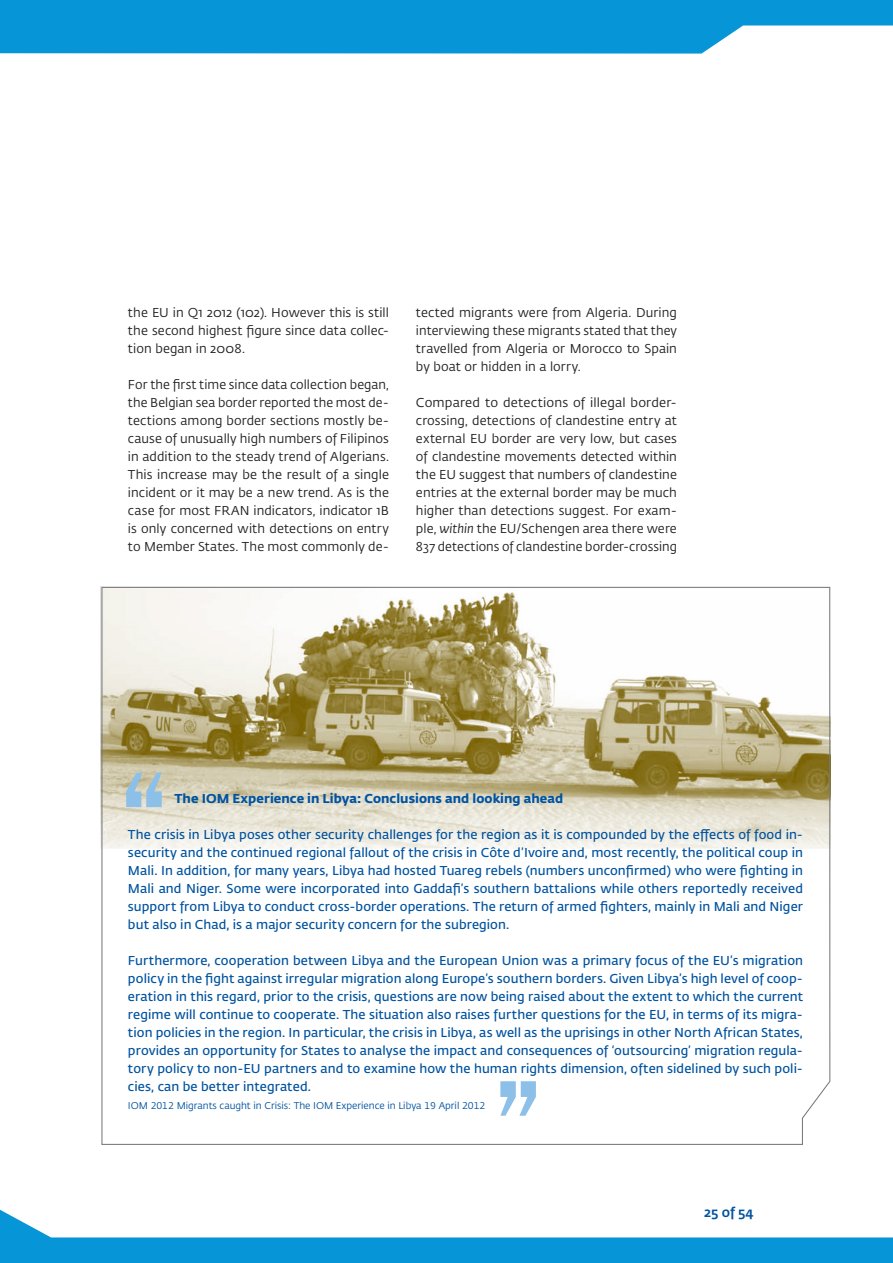
<style>
.page{position:relative;width:893px;height:1263px;background:#fff}
.page>*{position:absolute;margin:0;border:0;box-sizing:border-box;transform-origin:0 0}
.t1{font:500 13.5px "Fedra Sans Pro";color:#0153a0}
.t2{font:600 12.75px/18px "Fedra Sans Pro";letter-spacing:.005em;color:#0153a0;text-align:justify}
.t3{font:12.75px/18px "Fedra Sans Pro";letter-spacing:.005em;color:#231f20;text-align:justify}
.t4{font:700 12.75px "Fedra Sans Pro";letter-spacing:.005em;color:#0153a0}
.t5{font:9.75px "Fedra Sans Pro";letter-spacing:-.005em;color:#0153a0}
.s1{font-style:italic}
</style>
<div class="page">
<svg style="left:0;top:0;width:893px;height:54px;background:#21a1db"></svg>
<svg style="left:0;top:1209px;width:893px;height:54px"></svg>
<svg style="left:101px;top:586px;width:730px;height:559px"></svg>
<svg style="left:500px;top:1081px;width:36px;height:35px"></svg>
<svg style="left:126px;top:773px;width:36px;height:34px"></svg>
<p class="t3" style="left:128px;top:303px;width:262px">the EU in Q1 2012 (102). However this is still the second highest figure since data collec&shy;tion began in 2008.</p>
<p class="t3" style="left:128px;top:375px;width:263px">For the first time since data collection began, the Belgian sea border reported the most de&shy;tections among border sections mostly be&shy;cause of unusually high numbers of Filipinos in addition to the steady trend of Algerians.<br>This increase may be the result of a single incident or it may be a new trend. As is the case for most FRAN indicators, indicator 1B is only concerned with detections on entry to Member States. The most commonly de-</p>
<p class="t3" style="left:416px;top:303px;width:263px">tected migrants were from Algeria. During interviewing these migrants stated that they travelled from Algeria or Morocco to Spain by boat or hidden in a lorry.</p>
<p class="t3" style="left:416px;top:393px;width:263px">Compared to detections of illegal border&shy;crossing, detections of clandestine entry at external EU border are very low, but cases of clandestine movements detected within the EU suggest that numbers of clandestine entries at the external border may be much higher than detections suggest. For exam&shy;ple, <span class="s1">within</span> the EU/Schengen area there were 837 detections of clandestine border‑ crossing</p>
<p class="t4" style="left:174px;top:788px;width:390px">The IOM Experience in Libya: Conclusions and looking ahead</p>
<p class="t2" style="left:128px;top:825px;width:677px">The crisis in Libya poses other security challenges for the region as it is compounded by the effects of food in&shy;security and the continued regional fallout of the crisis in Côte d’Ivoire and, most recently, the political coup in Mali. In addition, for many years, Libya had hosted Tuareg rebels (numbers unconfirmed) who were fighting in Mali and Niger. Some were incorporated into Gaddafi’s southern battalions while others reportedly received support from Libya to conduct cross-border operations. The return of armed fighters, mainly in Mali and Niger but also in Chad, is a major security concern for the subregion.</p>
<p class="t2" style="left:128px;top:951px;width:677px">Furthermore, cooperation between Libya and the European Union was a primary focus of the EU’s migration policy in the fight against irregular migration along Europe’s southern borders. Given Libya’s high level of coop&shy;eration in this regard, prior to the crisis, questions are now being raised about the extent to which the current regime will continue to cooperate. The situation also raises further questions for the EU, in terms of its migra&shy;tion policies in the region. In particular, the crisis in Libya, as well as the uprisings in other North African States, provides an opportunity for States to analyse the impact and consequences of ‘outsourcing’ migration regula&shy;tory policy to non-EU partners and to examine how the human rights dimension, often sidelined by such poli&shy;cies, can be better integrated.</p>
<p class="t5" style="left:128px;top:1099px;width:359px">IOM 2012 Migrants caught in Crisis: The IOM Experience in Libya 19 April 2012</p>
<p class="t1" style="left:704px;top:1202px;width:51px">25 of 54</p>
</div>
